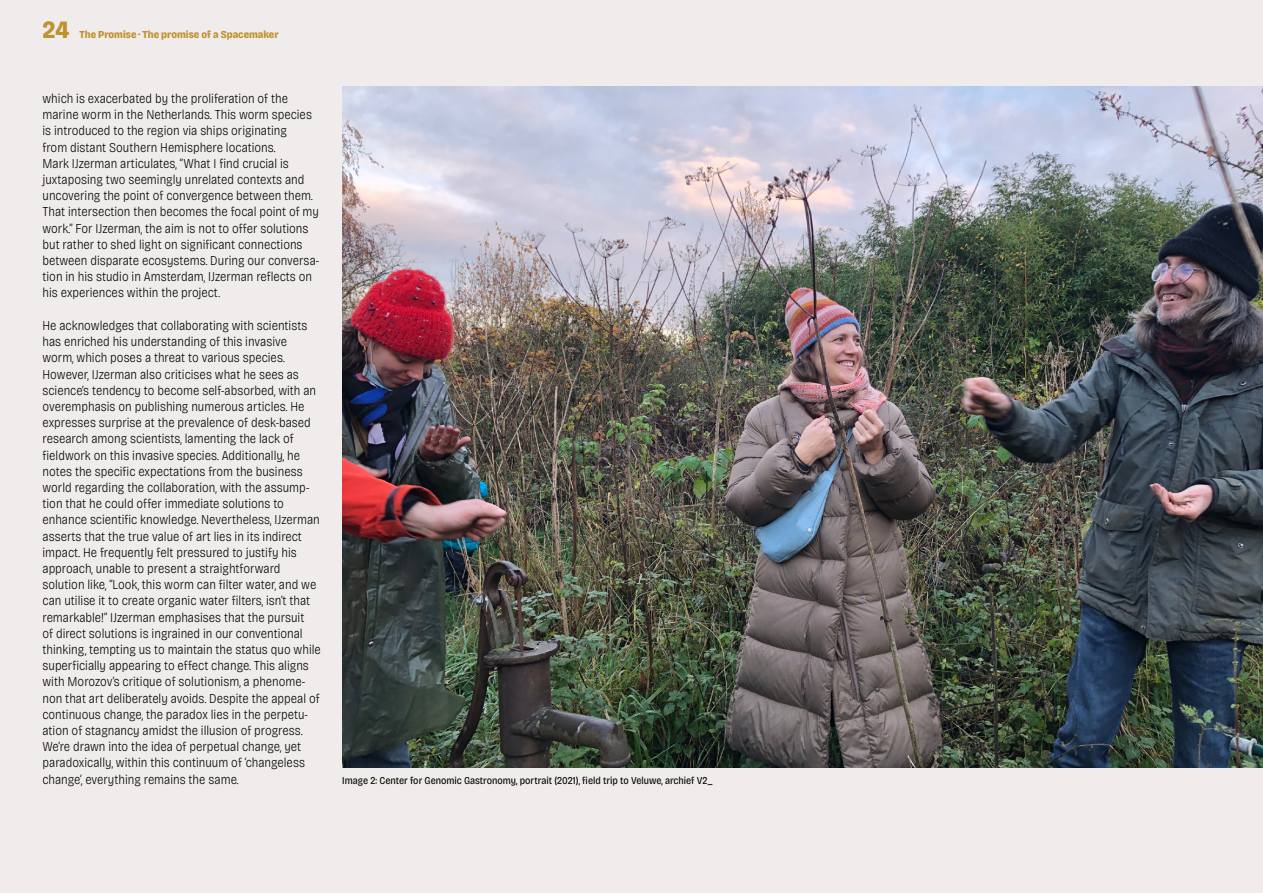
<style>
.page{position:relative;width:1263px;height:893px;background:#f0ecec}
.page>*{position:absolute;margin:0;border:0;box-sizing:border-box;transform-origin:0 0}
.t1{font:800 semi-condensed 24.75px "Bricolage Grotesque 24 pt";color:#be922c}
.t2{font:200 semi-condensed 13.5px/16.2px "Bricolage Grotesque 24 pt";color:#000}
.t3{font:800 semi-condensed 10.65px "Bricolage Grotesque 24 pt";color:#be922c}
.t4{font:semi-condensed 10.5px "Bricolage Grotesque 24 pt";color:#000}
</style>
<div class="page">
<img style="left:342px;top:87px;width:921px;height:680px">
<h1 class="t1" style="left:43px;top:10px;width:29px">24</h1>
<p class="t3" style="left:79px;top:26px;width:201px">The Promise · The promise of a Spacemaker</p>
<p class="t2" style="left:43px;top:90px;width:278px">which is exacerbated by the proliferation of the marine worm in the Netherlands. This worm species is introduced to the region via ships originating<br>from distant Southern Hemisphere locations.<br>Mark IJzerman articulates, “What I find crucial is juxtaposing two seemingly unrelated contexts and uncovering the point of convergence between them.<br>That intersection then becomes the focal point of my work.” For IJzerman, the aim is not to offer solutions but rather to shed light on significant connections between disparate ecosystems. During our conversa&shy;tion in his studio in Amsterdam, IJzerman reflects on his experiences within the project.</p>
<p class="t2" style="left:43px;top:317px;width:280px">He acknowledges that collaborating with scientists has enriched his understanding of this invasive worm, which poses a threat to various species.<br>However, IJzerman also criticises what he sees as science’s tendency to become self-absorbed, with an overemphasis on publishing numerous articles. He expresses surprise at the prevalence of desk-based research among scientists, lamenting the lack of fieldwork on this invasive species. Additionally, he notes the specific expectations from the business world regarding the collaboration, with the assump&shy;tion that he could offer immediate solutions to enhance scientific knowledge. Nevertheless, IJzerman asserts that the true value of art lies in its indirect impact. He frequently felt pressured to justify his approach, unable to present a straightforward solution like, “Look, this worm can filter water, and we can utilise it to create organic water filters, isn’t that remarkable!” IJzerman emphasises that the pursuit<br>of direct solutions is ingrained in our conventional thinking, tempting us to maintain the status quo while superficially appearing to effect change. This aligns with Morozov’s critique of solutionism, a phenome&shy;non that art deliberately avoids. Despite the appeal of continuous change, the paradox lies in the perpetu&shy;ation of stagnancy amidst the illusion of progress.<br>We’re drawn into the idea of perpetual change, yet paradoxically, within this continuum of ‘changeless change’, everything remains the same.</p>
<p class="t4" style="left:342px;top:772px;width:372px">Image 2: Center for Genomic Gastronomy, portrait (2021), field trip to Veluwe, archief V2_</p>
</div>
